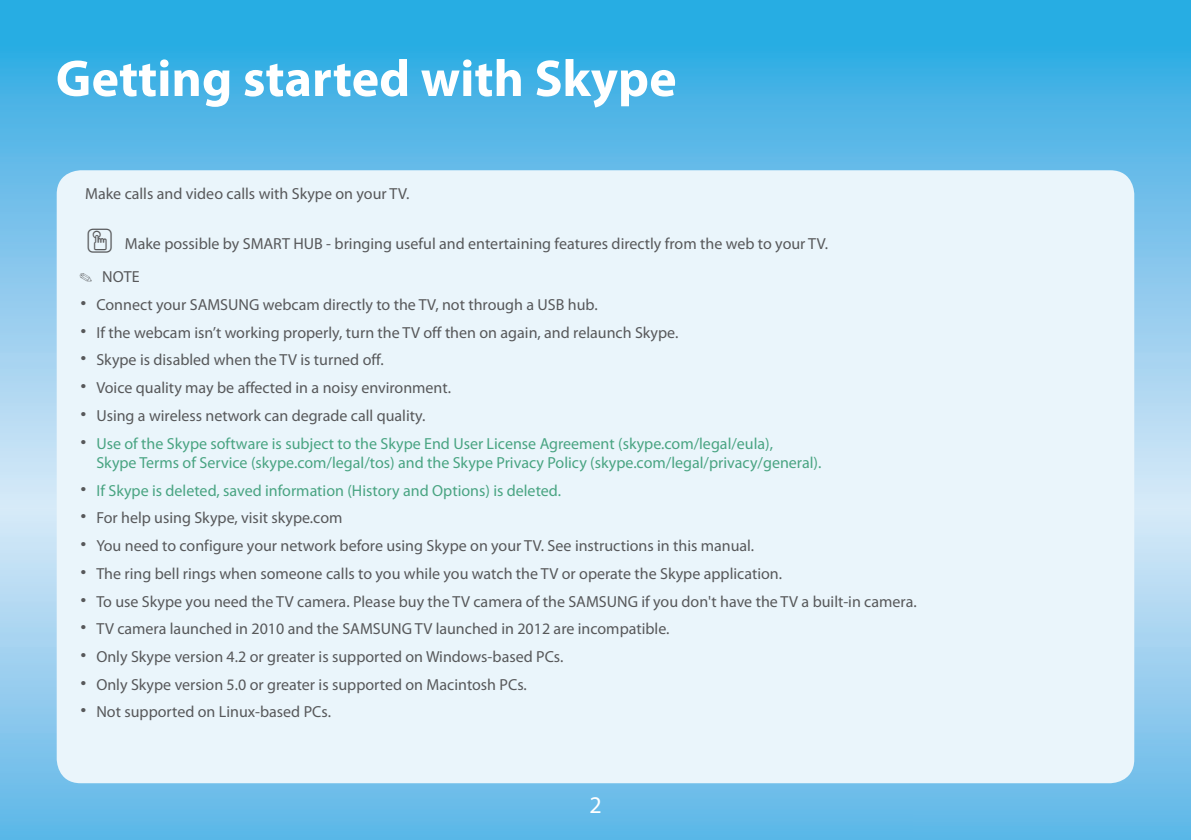
<style>
.page{position:relative;width:1191px;height:840px;background:#fff}
.page>*{position:absolute;margin:0;border:0;box-sizing:border-box;transform-origin:0 0}
.t1{font:700 52px "Myriad Pro";color:#fff}
.t2{font:24px "Myriad Pro";color:#fff}
.t3{font:16px/27.8px "Myriad Pro";color:#57585a}
.t4{font:16px/19.2px "Myriad Pro";color:#49a482}
.s1{font-family:"ASTTV Icons 2";font-size:26px}
</style>
<div class="page">
<img style="left:0;top:0;width:909px;height:808px">
<img style="left:909px;top:0;width:281px;height:839px">
<div style="left:0;top:808px;width:912px;height:31px;background:#60b9e8"></div>
<div style="left:57px;top:170px;width:1077px;height:612px;background:#eaf5fb;border-radius:24px"></div>
<img style="left:1190px;top:0;width:1px;height:808px">
<img style="left:1190px;top:808px;width:1px;height:31px">
<h1 class="t1" style="left:56px;top:44px;width:622px">Getting started with Skype</h1>
<p class="t3" style="left:85px;top:179px;width:326px">Make calls and video calls with Skype on your TV.</p>
<p class="t3" style="left:79px;top:226px;width:750px;line-height:33.4px;text-indent:6px"><span class="s1">O</span> Make possible by SMART HUB - bringing useful and entertaining features directly from the web to your TV. ✎ NOTE</p>
<p class="t3" style="left:96px;top:290px;width:583px">Connect your SAMSUNG webcam directly to the TV, not through a USB hub.<br>If the webcam isn’t working properly, turn the TV off then on again, and relaunch Skype.<br>Skype is disabled when the TV is turned off.<br>Voice quality may be affected in a noisy environment.<br>Using a wireless network can degrade call quality.</p>
<p class="t4" style="left:96px;top:433px;width:726px">Use of the Skype software is subject to the Skype End User License Agreement (skype.com/legal/eula),<br>Skype Terms of Service (skype.com/legal/tos) and the Skype Privacy Policy (skype.com/legal/privacy/general).</p>
<p class="t4" style="left:96px;top:480px;width:466px">If Skype is deleted, saved information (History and Options) is deleted.</p>
<p class="t3" style="left:96px;top:503px;width:822px">For help using Skype, visit skype.com<br>You need to configure your network before using Skype on your TV. See instructions in this manual.<br>The ring bell rings when someone calls to you while you watch the TV or operate the Skype application.<br>To use Skype you need the TV camera. Please buy the TV camera of the SAMSUNG if you don't have the TV a built-in camera.<br>TV camera launched in 2010 and the SAMSUNG TV launched in 2012 are incompatible.<br>Only Skype version 4.2 or greater is supported on Windows-based PCs.<br>Only Skype version 5.0 or greater is supported on Macintosh PCs.<br>Not supported on Linux-based PCs.</p>
<h2 class="t2" style="left:589px;top:790px;width:14px">2</h2>
</div>
